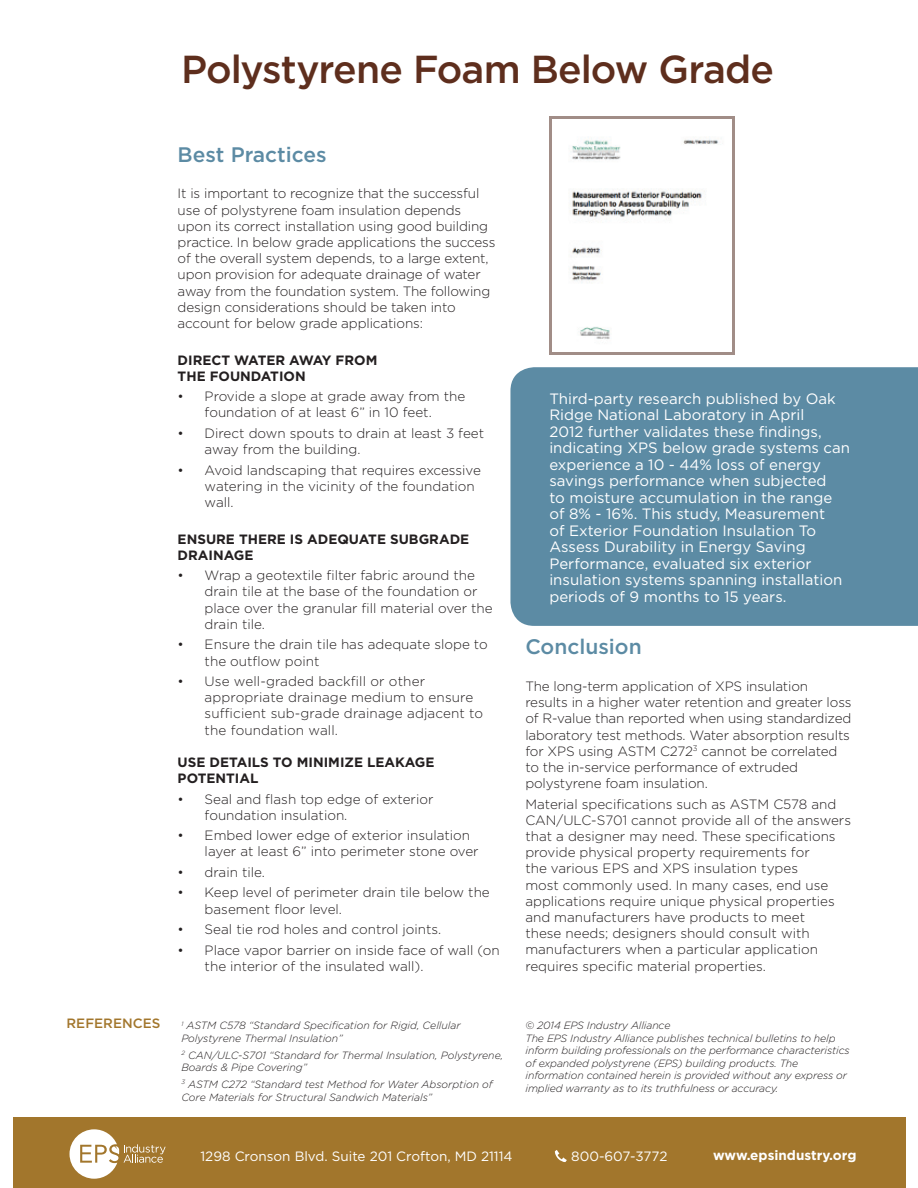
<style>
.page{position:relative;width:918px;height:1188px;background:#fff}
.page>*{position:absolute;margin:0;border:0;box-sizing:border-box;transform-origin:0 0}
.t1{font:500 39px "Gotham";letter-spacing:-.025em;color:#5e2e1d}
.t2{font:500 21px "Gotham";color:#5c8ba4}
.t3{font:15px/16.5px "Gotham";color:#fff}
.t4{font:300 13.5px/16.2px "Gotham";color:#231f20}
.t5{font:700 13.5px/16.2px "Gotham";color:#231f20}
.t6{font:13.5px "Gotham";color:#fff}
.t7{font:700 13.5px "Gotham";color:#fff}
.t8{font:500 13.5px "Gotham";color:#a2762c}
.t9{font:italic 300 10.5px/12.6px "Gotham";letter-spacing:-.01em;color:#231f20}
</style>
<div class="page">
<div style="left:510px;top:367px;width:408px;height:259px;background:#5c8ba4"></div>
<div style="left:13px;top:1117px;width:892px;height:71px;background:#a2762c"></div>
<svg style="left:70px;top:1129px;width:96px;height:50px"></svg>
<svg style="left:555px;top:1150px;width:12px;height:12px"></svg>
<svg style="left:549px;top:117px;width:186px;height:238px;fill:#a18d87"></svg>
<img style="left:553px;top:120px;width:179px;height:232px">
<h1 class="t1" style="left:181px;top:55px;width:594px">Polystyrene Foam Below Grade</h1>
<h2 class="t2" style="left:178px;top:146px;width:151px">Best Practices</h2>
<p class="t4" style="left:178px;top:186px;width:319px">It is important to recognize that the successful use of polystyrene foam insulation depends upon its correct installation using good building practice. In below grade applications the success of the overall system depends, to a large extent, upon provision for adequate drainage of water away from the foundation system. The following design considerations should be taken into account for below grade applications:</p>
<p class="t5" style="left:178px;top:353px;width:201px">DIRECT WATER AWAY FROM<br>THE FOUNDATION</p>
<p class="t4" style="left:178px;top:389px;width:289px;text-align:center">• Provide a slope at grade away from the foundation of at least 6” in 10 feet.</p>
<p class="t4" style="left:205px;top:426px;width:281px;text-indent:-27px">• Direct down spouts to drain at least 3 feet away from the building.</p>
<p class="t4" style="left:205px;top:463px;width:278px;text-indent:-27px">• Avoid landscaping that requires excessive watering in the vicinity of the foundation wall.</p>
<p class="t5" style="left:178px;top:532px;width:293px">ENSURE THERE IS ADEQUATE SUBGRADE<br>DRAINAGE</p>
<p class="t4" style="left:205px;top:568px;width:290px;text-indent:-27px">• Wrap a geotextile filter fabric around the drain tile at the base of the foundation or place over the granular fill material over the drain tile.</p>
<p class="t4" style="left:205px;top:637px;width:285px;text-indent:-27px">• Ensure the drain tile has adequate slope to the outflow point</p>
<p class="t4" style="left:205px;top:674px;width:280px;text-indent:-27px">• Use well-graded backfill or other appropriate drainage medium to ensure sufficient sub-grade drainage adjacent to the foundation wall.</p>
<p class="t5" style="left:178px;top:755px;width:258px">USE DETAILS TO MINIMIZE LEAKAGE<br>POTENTIAL</p>
<p class="t4" style="left:205px;top:792px;width:230px;text-indent:-27px">• Seal and flash top edge of exterior foundation insulation.</p>
<p class="t4" style="left:205px;top:828px;width:276px;text-indent:-27px">• Embed lower edge of exterior insulation layer at least 6” into perimeter stone over</p>
<p class="t4" style="left:178px;top:865px;width:89px">• drain tile.</p>
<p class="t4" style="left:205px;top:885px;width:287px;text-indent:-27px">• Keep level of perimeter drain tile below the basement floor level.</p>
<p class="t4" style="left:178px;top:922px;width:265px">• Seal tie rod holes and control joints.</p>
<p class="t4" style="left:205px;top:943px;width:297px;text-indent:-27px">• Place vapor barrier on inside face of wall (on the interior of the insulated wall).</p>
<p class="t3" style="left:549px;top:391px;width:302px">Third-party research published by Oak Ridge National Laboratory in April<br>2012 further validates these findings, indicating XPS below grade systems can experience a 10 - 44% loss of energy savings performance when subjected<br>to moisture accumulation in the range of 8% - 16%. This study, Measurement<br>of Exterior Foundation Insulation To Assess Durability in Energy Saving Performance, evaluated six exterior insulation systems spanning installation periods of 9 months to 15 years.</p>
<h2 class="t2" style="left:525px;top:639px;width:118px">Conclusion</h2>
<p class="t4" style="left:525px;top:679px;width:328px">The long-term application of XPS insulation results in a higher water retention and greater loss of R-value than reported when using standardized laboratory test methods. Water absorption results for XPS using ASTM C272<sup>3</sup> cannot be correlated to the in-service performance of extruded polystyrene foam insulation.</p>
<p class="t4" style="left:525px;top:797px;width:327px">Material specifications such as ASTM C578 and CAN/ULC-S701 cannot provide all of the answers that a designer may need. These specifications provide physical property requirements for<br>the various EPS and XPS insulation types<br>most commonly used. In many cases, end use applications require unique physical properties and manufacturers have products to meet<br>these needs; designers should consult with manufacturers when a particular application requires specific material properties.</p>
<p class="t8" style="left:67px;top:1019px;width:95px">REFERENCES</p>
<p class="t9" style="left:526px;top:1020px;width:326px">© 2014 EPS Industry Alliance<br>The EPS Industry Alliance publishes technical bulletins to help inform building professionals on the performance characteristics of expanded polystyrene (EPS) building products. The information contained herein is provided without any express or implied warranty as to its truthfulness or accuracy.</p>
<p class="t9" style="left:181px;top:1020px;width:281px"><sup>1</sup> ASTM C578 “Standard Specification for Rigid, Cellular<br>Polystyrene Thermal Insulation”</p>
<p class="t9" style="left:181px;top:1049px;width:323px"><sup>2</sup> CAN/ULC-S701 “Standard for Thermal Insulation, Polystyrene,<br>Boards &amp; Pipe Covering”</p>
<p class="t9" style="left:181px;top:1079px;width:313px"><sup>3</sup> ASTM C272 “Standard test Method for Water Absorption of<br>Core Materials for Structural Sandwich Materials”</p>
<p class="t6" style="left:200px;top:1151px;width:314px">1298 Cronson Blvd. Suite 201 Crofton, MD 21114</p>
<p class="t6" style="left:571px;top:1151px;width:98px">800-607-3772</p>
<p class="t7" style="left:713px;top:1150px;width:145px">www.epsindustry.org</p>
</div>
